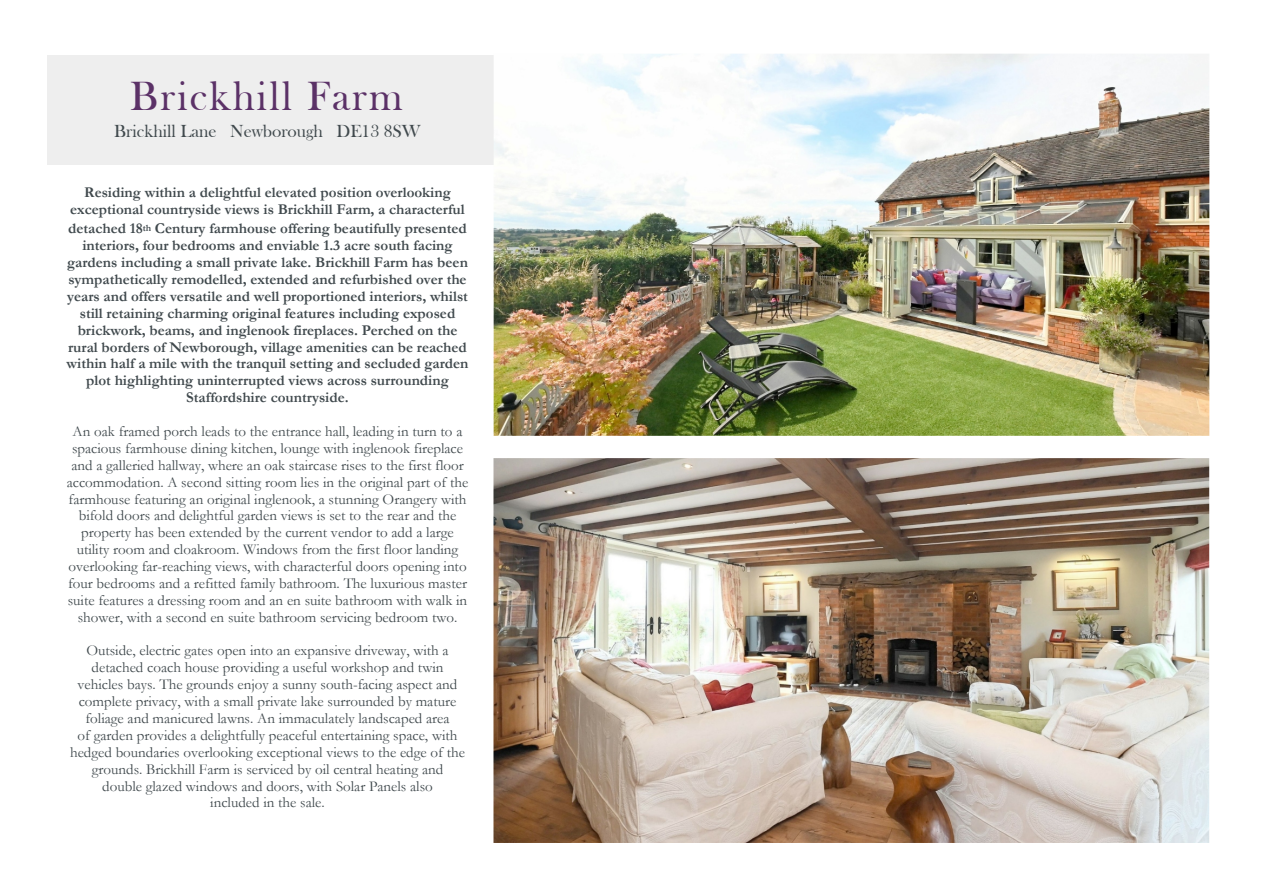
<style>
.page{position:relative;width:1263px;height:893px;background:#fff}
.page>*{position:absolute;margin:0;border:0;box-sizing:border-box;transform-origin:0 0}
.t1{font:42px "Bask Old Face";letter-spacing:.055em;color:#5b3167}
.t2{font:18px "Bask Old Face";color:#40494d}
.t3{font:15px/17px "Garamond";color:#40494d;text-align:center}
.t4{font:700 15px/17px "Garamond";color:#40494d;text-align:center}
.s1{font-size:9.75px}
</style>
<div class="page">
<div style="left:47px;top:56px;width:481px;height:109px;background:#eee"></div>
<img style="left:493px;top:458px;width:716px;height:385px">
<img style="left:494px;top:54px;width:715px;height:382px">
<h1 class="t1" style="left:130px;top:81px;width:274px">Brickhill Farm</h1>
<p class="t2" style="left:114px;top:125px;width:308px">Brickhill Lane Newborough DE13 8SW</p>
<p class="t4" style="left:70px;top:186px;width:396px">Residing within a delightful elevated position overlooking exceptional countryside views is Brickhill Farm, a characterful</p>
<p class="t4" style="left:67px;top:222px;width:403px">detached 18<span class="s1">th</span> Century farmhouse offering beautifully presented interiors, four bedrooms and enviable 1.3 acre south facing gardens including a small private lake. Brickhill Farm has been sympathetically remodelled, extended and refurbished over the years and offers versatile and well proportioned interiors, whilst still retaining charming original features including exposed brickwork, beams, and inglenook fireplaces. Perched on the rural borders of Newborough, village amenities can be reached within half a mile with the tranquil setting and secluded garden plot highlighting uninterrupted views across surrounding Staffordshire countryside.</p>
<p class="t3" style="left:67px;top:425px;width:403px">An oak framed porch leads to the entrance hall, leading in turn to a spacious farmhouse dining kitchen, lounge with inglenook fireplace and a galleried hallway, where an oak staircase rises to the first floor accommodation. A second sitting room lies in the original part of the farmhouse featuring an original inglenook, a stunning Orangery with bifold doors and delightful garden views is set to the rear and the property has been extended by the current vendor to add a large utility room and cloakroom. Windows from the first floor landing overlooking far-reaching views, with characterful doors opening into four bedrooms and a refitted family bathroom. The luxurious master suite features a dressing room and an en suite bathroom with walk in shower, with a second en suite bathroom servicing bedroom two.</p>
<p class="t3" style="left:70px;top:644px;width:396px">Outside, electric gates open into an expansive driveway, with a detached coach house providing a useful workshop and twin vehicles bays. The grounds enjoy a sunny south-facing aspect and complete privacy, with a small private lake surrounded by mature foliage and manicured lawns. An immaculately landscaped area<br>of garden provides a delightfully peaceful entertaining space, with hedged boundaries overlooking exceptional views to the edge of the grounds. Brickhill Farm is serviced by oil central heating and<br>double glazed windows and doors, with Solar Panels also<br>included in the sale.</p>
</div>
